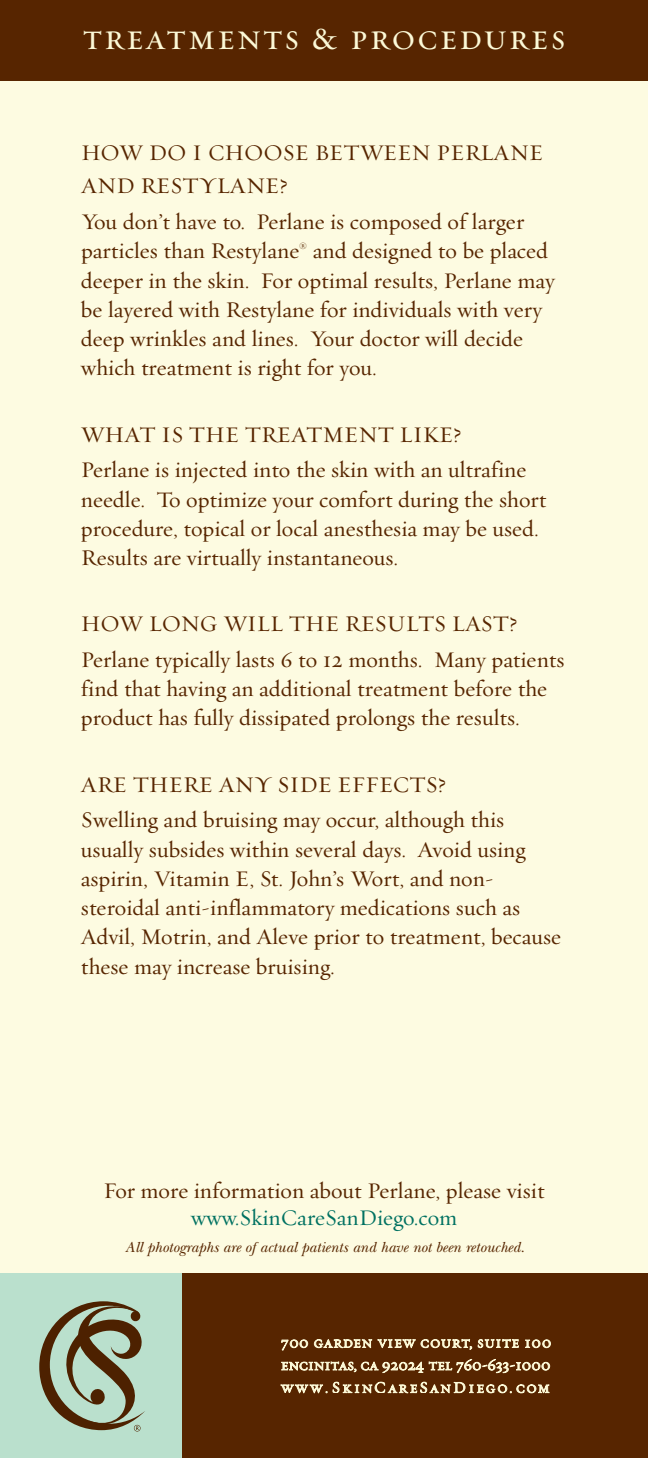
<style>
.page{position:relative;width:648px;height:1458px;background:#fff}
.page>*{position:absolute;margin:0;border:0;box-sizing:border-box;transform-origin:0 0}
.t1{font:36px "Requiem Text HTF Small Caps";letter-spacing:.05em;color:#fcf9d7}
.t2{font:22.5px/29.2px "Requiem Text HTF Roman";color:#572500}
.t3{font:22.5px/33.8px "Requiem Text HTF Small Caps";color:#572500}
.t4{font:22.5px "Requiem Text HTF Roman";color:#007161}
.t5{font:italic 15.3px "New Baskerville";color:#572500}
</style>
<div class="page">
<div style="left:0;top:61px;width:648px;height:1235px;background:#fdfbe1"></div>
<div style="left:0;top:1274px;width:202px;height:184px;background:#bae0cd"></div>
<svg style="left:39px;top:1301px;width:106px;height:131px"></svg>
<div style="left:182px;top:1274px;width:466px;height:184px;background:#572500"></div>
<svg style="left:282px;top:1340px;width:26px;height:10px"></svg>
<svg style="left:314px;top:1340px;width:58px;height:8px"></svg>
<svg style="left:378px;top:1340px;width:37px;height:8px"></svg>
<svg style="left:421px;top:1339px;width:51px;height:10px"></svg>
<svg style="left:478px;top:1339px;width:41px;height:9px"></svg>
<svg style="left:525px;top:1340px;width:26px;height:8px"></svg>
<svg style="left:282px;top:1362px;width:141px;height:11px"></svg>
<svg style="left:429px;top:1359px;width:121px;height:14px"></svg>
<svg style="left:281px;top:1385px;width:46px;height:8px"></svg>
<svg style="left:333px;top:1382px;width:216px;height:11px"></svg>
<div style="left:0;top:0;width:648px;height:81px;background:#572500"></div>
<h1 class="t1" style="left:82px;top:16px;width:485px">treatments &amp; procedures</h1>
<p class="t3" style="left:81px;top:135px;width:464px">HOW DO I CHOOSE BETWEEN PERLANE<br>AND RESTYLANE?</p>
<p class="t2" style="left:81px;top:207px;width:475px">You don’t have to. Perlane is composed of larger particles than Restylane<sup>®</sup> and designed to be placed deeper in the skin. For optimal results, Perlane may be layered with Restylane for individuals with very deep wrinkles and lines. Your doctor will decide which treatment is right for you.</p>
<p class="t3" style="left:81px;top:417px;width:382px">WHAT IS THE TREATMENT LIKE?</p>
<p class="t2" style="left:81px;top:455px;width:467px">Perlane is injected into the skin with an ultrafine needle. To optimize your comfort during the short procedure, topical or local anesthesia may be used.<br>Results are virtually instantaneous.</p>
<p class="t3" style="left:81px;top:607px;width:438px">HOW LONG WILL THE RESULTS LAST?</p>
<p class="t2" style="left:81px;top:645px;width:485px">Perlane typically lasts 6 to 12 months. Many patients find that having an additional treatment before the product has fully dissipated prolongs the results.</p>
<p class="t3" style="left:81px;top:767px;width:366px">ARE THERE ANY SIDE EFFECTS?</p>
<p class="t2" style="left:81px;top:805px;width:482px">Swelling and bruising may occur, although this usually subsides within several days. Avoid using aspirin, Vitamin E, St. John’s Wort, and non&shy;steroidal anti-inflammatory medications such as Advil, Motrin, and Aleve prior to treatment, because these may increase bruising.</p>
<p class="t2" style="left:103px;top:1176px;width:443px">For more information about Perlane, please visit</p>
<p class="t4" style="left:191px;top:1204px;width:268px">www.SkinCareSanDiego.com</p>
<p class="t5" style="left:125px;top:1242px;width:401px">All photographs are of actual patients and have not been retouched.</p>
</div>
